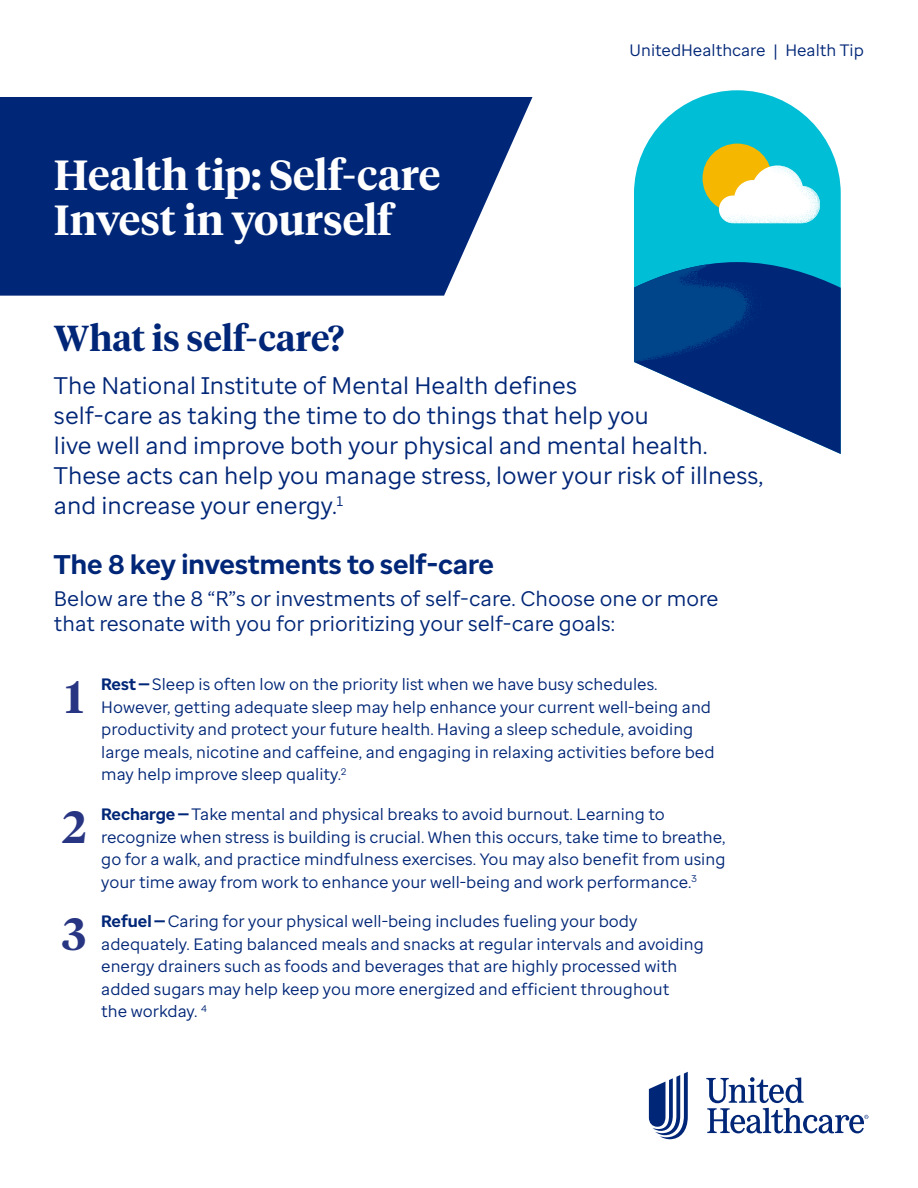
<style>
.page{position:relative;width:918px;height:1188px;background:#fff}
.page>*{position:absolute;margin:0;border:0;box-sizing:border-box;transform-origin:0 0}
.t1{font:600 45px "UHC Serif Headline";color:#283582}
.t2{font:600 42px/45px "UHC Serif Headline";color:#fff}
.t3{font:600 36px "UHC Serif Headline";color:#002677}
.t4{font:700 27px "Enterprise Sans";color:#002677}
.t5{font:24px/30px "Enterprise Sans";color:#002677}
.t6{font:21px/25.2px "Enterprise Sans";color:#002677}
.t7{font:16.5px/22.5px "Enterprise Sans";color:#002677}
.s1{font-weight:700}
</style>
<div class="page">
<svg style="left:0;top:97px;width:533px;height:199px;background:#123681"></svg>
<svg style="left:649px;top:1072px;width:39px;height:67px"></svg>
<svg style="left:706px;top:1077px;width:162px;height:56px"></svg>
<svg style="left:634px;top:90px;width:207px;height:172px;fill:#00bed5"></svg>
<svg style="left:634px;top:262px;width:207px;height:192px"></svg>
<div style="left:703px;top:144px;width:69px;height:69px;background:#f5b700;border-radius:50%"></div>
<svg style="left:719px;top:166px;width:101px;height:57px"></svg>
<h1 class="t2" style="left:54px;top:151px;width:388px">Health tip: Self-care<br>Invest in yourself</h1>
<p class="t7" style="left:630px;top:38px;width:138px">UnitedHealthcare</p>
<p class="t7" style="left:785px;top:38px;width:80px">Health Tip</p>
<p class="t7" style="left:773px;top:38px;width:6px">|</p>
<h2 class="t3" style="left:54px;top:313px;width:292px">What is self-care?</h2>
<p class="t5" style="left:54px;top:371px;width:711px">The National Institute of Mental Health defines<br>self-care as taking the time to do things that help you<br>live well and improve both your physical and mental health.<br>These acts can help you manage stress, lower your risk of illness, and increase your energy.<sup>1</sup></p>
<h3 class="t4" style="left:54px;top:547px;width:442px">The 8 key investments to self-care</h3>
<p class="t6" style="left:54px;top:586px;width:666px">Below are the 8 “R”s or investments of self-care. Choose one or more that resonate with you for prioritizing your self-care goals:</p>
<p class="t1" style="left:65px;top:666px;width:20px">1</p>
<p class="t7" style="left:101px;top:673px;width:615px"><span class="s1">Rest —</span> Sleep is often low on the priority list when we have busy schedules.<br>However, getting adequate sleep may help enhance your current well-being and productivity and protect your future health. Having a sleep schedule, avoiding large meals, nicotine and caffeine, and engaging in relaxing activities before bed may help improve sleep quality.<sup>2</sup></p>
<p class="t1" style="left:62px;top:796px;width:26px">2</p>
<p class="t7" style="left:101px;top:803px;width:626px"><span class="s1">Recharge —</span> Take mental and physical breaks to avoid burnout. Learning to recognize when stress is building is crucial. When this occurs, take time to breathe, go for a walk, and practice mindfulness exercises. You may also benefit from using your time away from work to enhance your well-being and work performance.<sup>3</sup></p>
<p class="t1" style="left:62px;top:903px;width:25px">3</p>
<p class="t7" style="left:101px;top:910px;width:604px"><span class="s1">Refuel —</span> Caring for your physical well-being includes fueling your body adequately. Eating balanced meals and snacks at regular intervals and avoiding energy drainers such as foods and beverages that are highly processed with added sugars may help keep you more energized and efficient throughout<br>the workday. <sup>4</sup></p>
</div>
